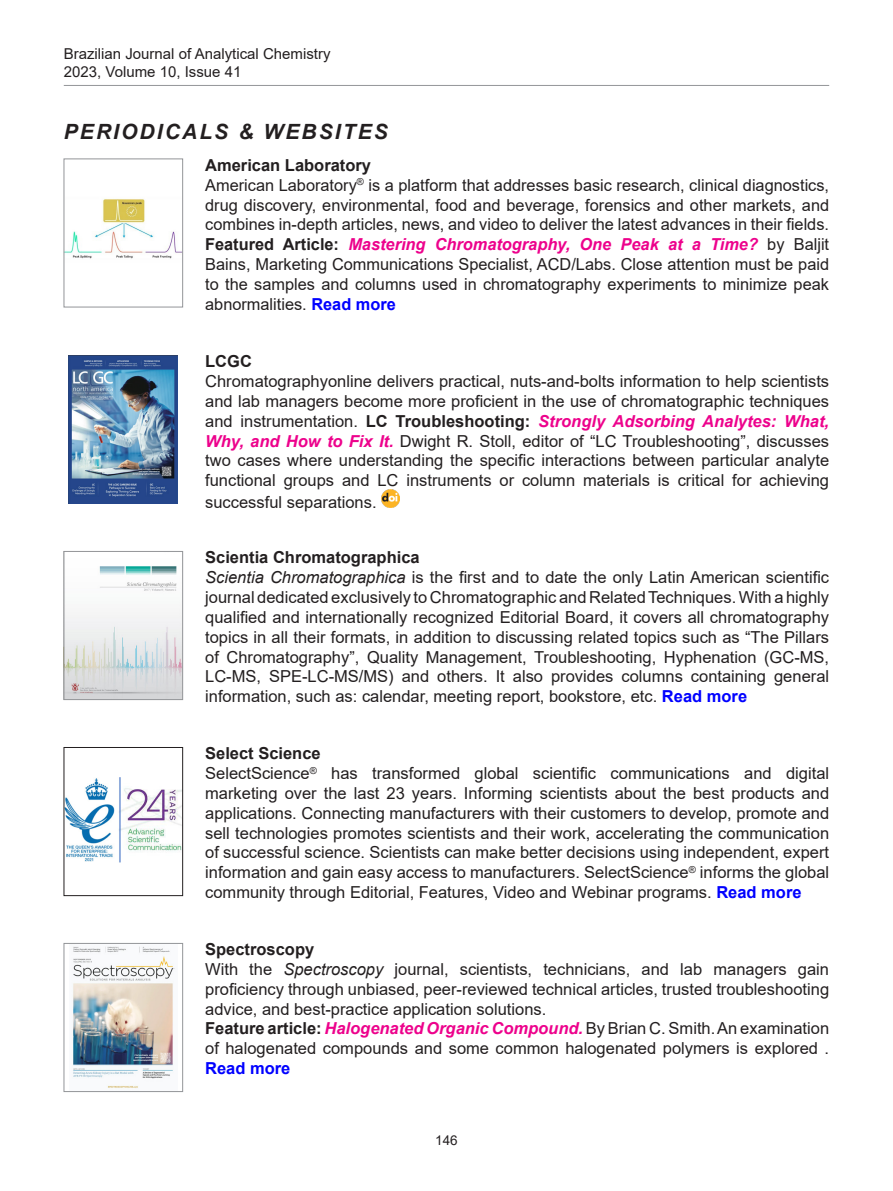
<style>
.page{position:relative;width:893px;height:1191px;background:#fff}
.page>*{position:absolute;margin:0;border:0;box-sizing:border-box;transform-origin:0 0}
.t1{font:italic 700 21px "Arial";letter-spacing:.1em;color:#231f20}
.t2{font:16.5px/19.8px "Arial";color:#231f20}
.t3{font:700 16.5px "Arial";color:#00f}
.t4{font:700 16.5px "Arial";color:#231f20}
.t5{font:15px/18px "Arial";color:#231f20}
.t6{font:13.5px "Arial";color:#231f20}
.s1{font-weight:700}
.s2{font-weight:700;font-style:italic;color:#ed028c}
.s3{font-weight:700;color:#00f}
.s4{font-style:italic}
</style>
<div class="page">
<img style="left:66px;top:199px;width:115px;height:60px">
<div style="left:64px;top:159px;width:119px;height:148px;border:1px solid #939598"></div>
<img style="left:381px;top:489px;width:18px;height:18px">
<img style="left:68px;top:355px;width:110px;height:148px">
<img style="left:66px;top:566px;width:115px;height:132px">
<div style="left:64px;top:551px;width:119px;height:149px;border:1px solid #939598"></div>
<img style="left:66px;top:777px;width:115px;height:85px">
<div style="left:64px;top:747px;width:119px;height:148px;border:1px solid #231f20"></div>
<img style="left:73px;top:946px;width:102px;height:142px">
<div style="left:64px;top:943px;width:119px;height:148px;border:1px solid #939598"></div>
<hr style="left:64px;top:85px;width:765px;height:1px;background:#939598">
<p class="t5" style="left:64px;top:44px;width:268px">Brazilian Journal of Analytical Chemistry<br>2023, Volume 10, Issue 41</p>
<p class="t1" style="left:64px;top:117px;width:326px">PERIODICALS &amp; WEBSITES</p>
<p class="t2" style="left:205px;top:155px;width:625px"><span class="s1">American Laboratory<br></span>American Laboratory<sup>®</sup> is a platform that addresses basic research, clinical diagnostics, drug discovery, environmental, food and beverage, forensics and other markets, and combines in-depth articles, news, and video to deliver the latest advances in their fields.<br><span class="s1">Featured Article:</span> <span class="s2">Mastering Chromatography, One Peak at a Time?</span> by Baljit Bains, Marketing Communications Specialist, ACD/Labs. Close attention must be paid to the samples and columns used in chromatography experiments to minimize peak abnormalities. <span class="s3">Read more</span></p>
<p class="t4" style="left:205px;top:350px;width:48px">LCGC</p>
<p class="t2" style="left:205px;top:371px;width:625px;text-align:justify">Chromatographyonline delivers practical, nuts-and-bolts information to help scientists and lab managers become more proficient in the use of chromatographic techniques and instrumentation. <span class="s1">LC Troubleshooting:</span> <span class="s2">Strongly Adsorbing Analytes: What, Why, and How to Fix It.</span> Dwight R. Stoll, editor of “LC Troubleshooting”, discusses two cases where understanding the specific interactions between particular analyte functional groups and LC instruments or column materials is critical for achieving</p>
<p class="t2" style="left:205px;top:492px;width:173px">successful separations.</p>
<p class="t2" style="left:205px;top:547px;width:625px"><span class="s1">Scientia Chromatographica<br></span><span class="s4">Scientia Chromatographica</span> is the first and to date the only Latin American scientific journal dedicated exclusively to Chromatographic and Related Techniques. With a highly qualified and internationally recognized Editorial Board, it covers all chromatography topics in all their formats, in addition to discussing related topics such as “The Pillars of Chromatography”, Quality Management, Troubleshooting, Hyphenation (GC-MS, LC-MS, SPE-LC-MS/MS) and others. It also provides columns containing general information, such as: calendar, meeting report, bookstore, etc. <span class="s3">Read more</span></p>
<p class="t2" style="left:205px;top:743px;width:625px"><span class="s1">Select Science<br></span>SelectScience<sup>®</sup> has transformed global scientific communications and digital marketing over the last 23 years. Informing scientists about the best products and applications. Connecting manufacturers with their customers to develop, promote and sell technologies promotes scientists and their work, accelerating the communication of successful science. Scientists can make better decisions using independent, expert information and gain easy access to manufacturers. SelectScience<sup>®</sup> informs the global community through Editorial, Features, Video and Webinar programs. <span class="s3">Read more</span></p>
<p class="t2" style="left:205px;top:939px;width:625px"><span class="s1">Spectroscopy<br></span>With the <span class="s4">Spectroscopy</span> journal, scientists, technicians, and lab managers gain proficiency through unbiased, peer-reviewed technical articles, trusted troubleshooting advice, and best-practice application solutions.<br><span class="s1">Feature article:</span> <span class="s2">Halogenated Organic Compound.</span> By Brian C. Smith. An examination of halogenated compounds and some common halogenated polymers is explored .</p>
<p class="t3" style="left:205px;top:1056px;width:87px">Read more</p>
<p class="t6" style="left:435px;top:1130px;width:24px">146</p>
</div>
